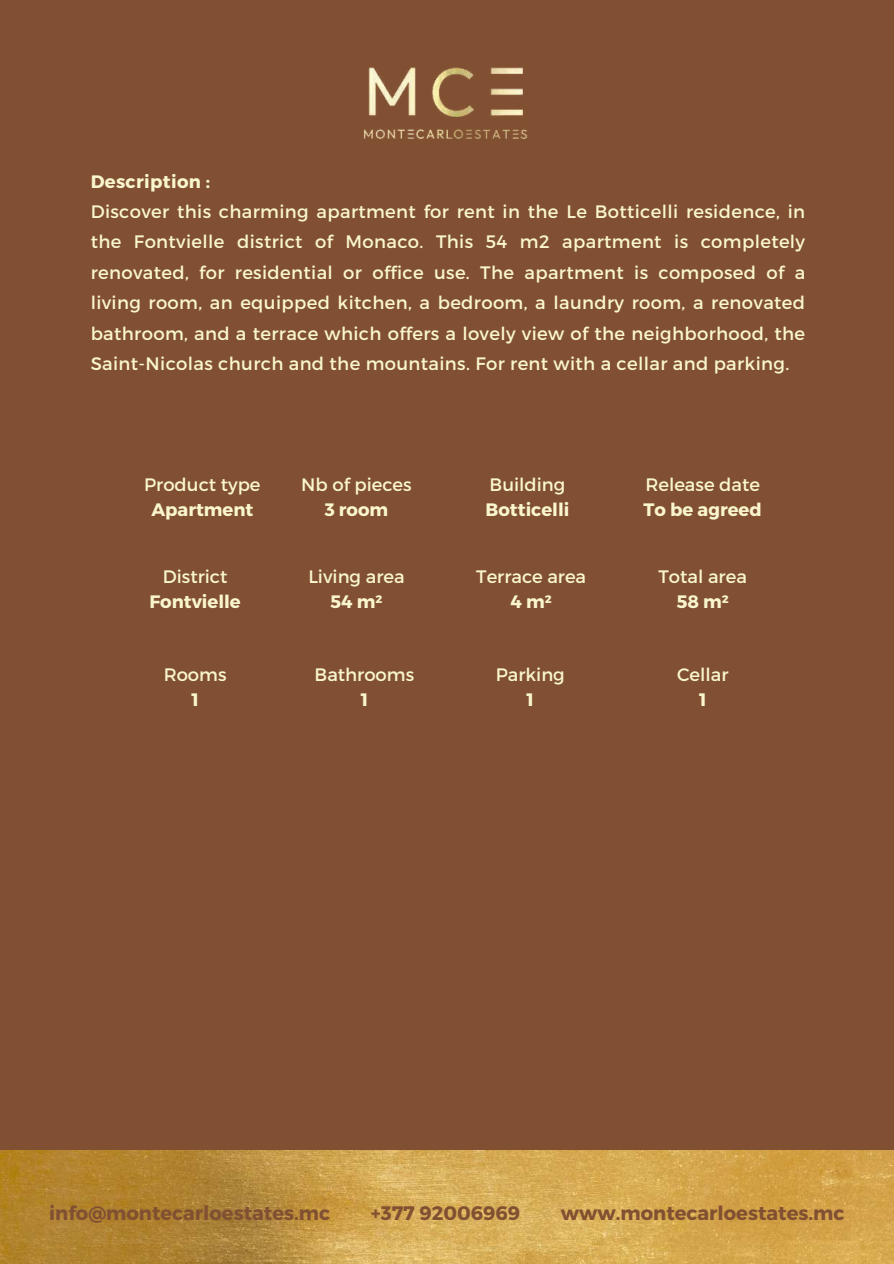
<style>
.page{position:relative;width:894px;height:1264px;background:#fff}
.page>*{position:absolute;margin:0;border:0;box-sizing:border-box;transform-origin:0 0}
.t1{font:700 19.5px "Montserrat";color:#815032}
.t2{font:18px/30.3px "Montserrat";color:#f9f6cd;text-align:justify}
.t3{font:700 18px "Montserrat";color:#f9f6cd}
.t4{font:700 18px "Montserrat";letter-spacing:.02em;color:#f9f6cd}
</style>
<div class="page">
<div style="left:0;top:0;width:893px;height:1263px;background:#815032"></div>
<img style="left:0;top:1150px;width:893px;height:113px">
<img style="left:364px;top:67px;width:164px;height:72px">
<p class="t4" style="left:91px;top:169px;width:121px">Description :</p>
<p class="t2" style="left:91px;top:196px;width:715px">Discover this charming apartment for rent in the Le Botticelli residence, in the Fontvielle district of Monaco. This 54 m2 apartment is completely renovated, for residential or office use. The apartment is composed of a living room, an equipped kitchen, a bedroom, a laundry room, a renovated bathroom, and a terrace which offers a lovely view of the neighborhood, the Saint-Nicolas church and the mountains. For rent with a cellar and parking.</p>
<p class="t2" style="left:144px;top:468px;width:118px">Product type</p>
<p class="t3" style="left:151px;top:497px;width:103px">Apartment</p>
<p class="t2" style="left:301px;top:468px;width:112px">Nb of pieces</p>
<p class="t3" style="left:324px;top:497px;width:65px">3 room</p>
<p class="t2" style="left:489px;top:468px;width:77px">Building</p>
<p class="t3" style="left:485px;top:497px;width:85px">Botticelli</p>
<p class="t2" style="left:645px;top:468px;width:116px">Release date</p>
<p class="t3" style="left:643px;top:497px;width:120px">To be agreed</p>
<p class="t2" style="left:163px;top:560px;width:66px">District</p>
<p class="t3" style="left:149px;top:589px;width:93px">Fontvielle</p>
<p class="t2" style="left:308px;top:560px;width:98px">Living area</p>
<p class="t3" style="left:330px;top:589px;width:53px">54 m²</p>
<p class="t2" style="left:476px;top:560px;width:111px">Terrace area</p>
<p class="t3" style="left:510px;top:589px;width:43px">4 m²</p>
<p class="t2" style="left:658px;top:560px;width:90px">Total area</p>
<p class="t3" style="left:676px;top:589px;width:54px">58 m²</p>
<p class="t2" style="left:164px;top:659px;width:64px">Rooms</p>
<p class="t3" style="left:191px;top:688px;width:9px">1</p>
<p class="t2" style="left:314px;top:659px;width:101px">Bathrooms</p>
<p class="t3" style="left:360px;top:688px;width:9px">1</p>
<p class="t2" style="left:495px;top:659px;width:71px">Parking</p>
<p class="t3" style="left:526px;top:688px;width:9px">1</p>
<p class="t2" style="left:676px;top:659px;width:53px">Cellar</p>
<p class="t3" style="left:698px;top:688px;width:9px">1</p>
<p class="t1" style="left:49px;top:1200px;width:282px">info@montecarloestates.mc</p>
<p class="t1" style="left:371px;top:1200px;width:151px">+377 92006969</p>
<p class="t1" style="left:560px;top:1200px;width:285px">www.montecarloestates.mc</p>
</div>
